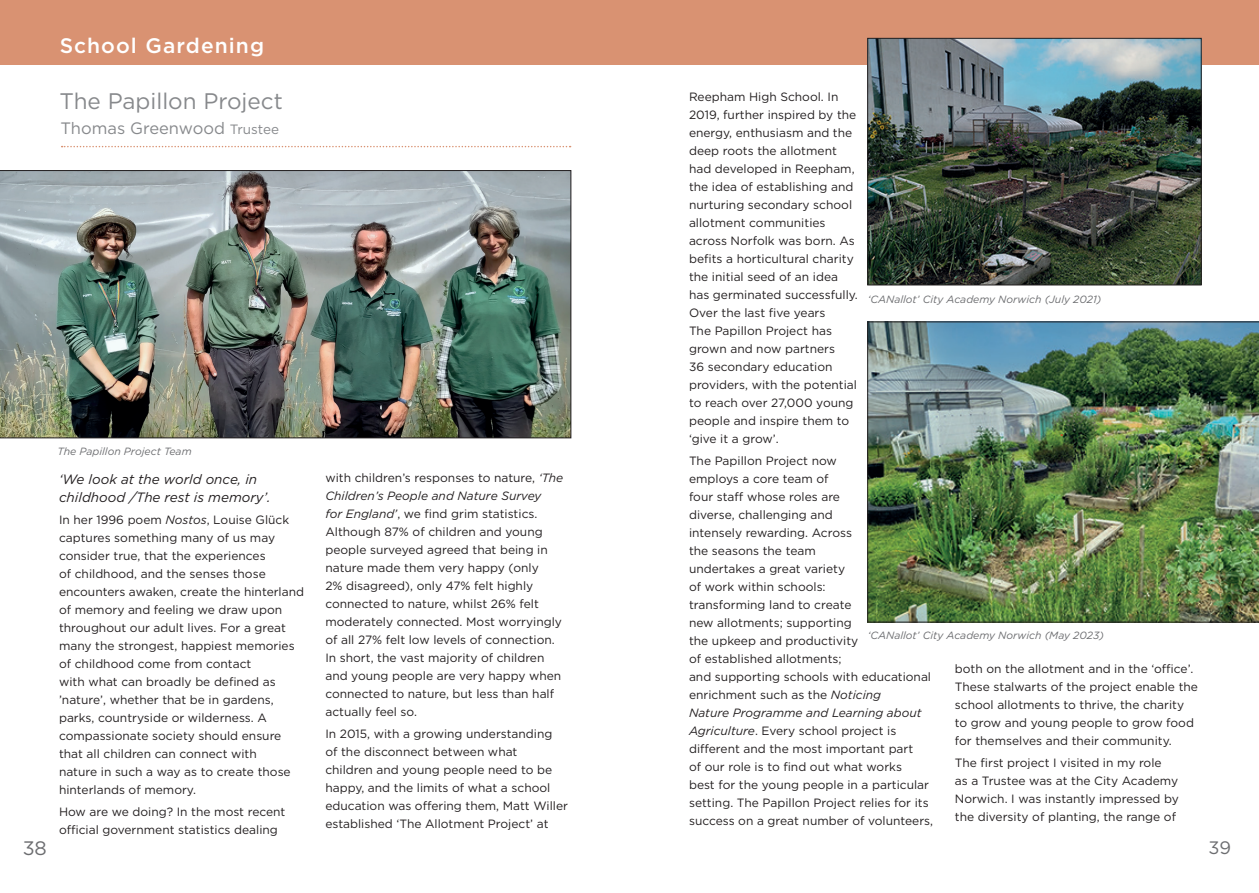
<style>
.page{position:relative;width:1259px;height:893px;background:#fff}
.page>*{position:absolute;margin:0;border:0;box-sizing:border-box;transform-origin:0 0}
.t1{font:22.5px "Gotham";color:#87898c}
.t2{font:500 21px "Gotham";letter-spacing:.05em;color:#fff}
.t3{font:19.5px "Gotham";color:#6c6d70}
.t4{font:18px "Gotham";color:#6c6d70}
.t5{font:16.5px "Gotham";color:#87898c}
.t6{font:italic 13.5px/18px "Gotham";color:#231f20}
.t7{font:12px/18px "Gotham";color:#231f20}
.t8{font:italic 10.5px "Gotham";color:#6c6d70}
.s1{font-size:13.5px}
.s2{font-style:italic}
</style>
<div class="page">
<div style="left:0;top:0;width:1259px;height:64px;background:#d99272"></div>
<svg style="left:62px;top:146px;width:508px;height:1px"></svg>
<img style="left:0;top:170px;width:571px;height:268px">
<img style="left:867px;top:322px;width:392px;height:300px">
<img style="left:869px;top:40px;width:330px;height:243px">
<div style="left:867px;top:38px;width:334px;height:247px;border:1px solid #231f20"></div>
<p class="t2" style="left:60px;top:32px;width:206px">School Gardening</p>
<p class="t1" style="left:60px;top:87px;width:225px">The Papillon Project</p>
<p class="t5" style="left:60px;top:118px;width:220px">Thomas Greenwood <span class="s1">Trustee</span></p>
<p class="t8" style="left:57px;top:445px;width:136px">The Papillon Project Team</p>
<p class="t6" style="left:59px;top:470px;width:213px">‘We look at the world once, in childhood /The rest is memory’.</p>
<p class="t7" style="left:59px;top:511px;width:247px">In her 1996 poem <span class="s2">Nostos</span>, Louise Glück captures something many of us may consider true, that the experiences<br>of childhood, and the senses those encounters awaken, create the hinterland of memory and feeling we draw upon throughout our adult lives. For a great many the strongest, happiest memories of childhood come from contact<br>with what can broadly be defined as ’nature’, whether that be in gardens, parks, countryside or wilderness. A compassionate society should ensure that all children can connect with<br>nature in such a way as to create those hinterlands of memory.</p>
<p class="t7" style="left:59px;top:803px;width:228px">How are we doing? In the most recent official government statistics dealing</p>
<p class="t7" style="left:325px;top:468px;width:239px">with children’s responses to nature, <span class="s2">‘The Children’s People and Nature Survey<br>for England’</span>, we find grim statistics.<br>Although 87% of children and young people surveyed agreed that being in nature made them very happy (only<br>2% disagreed), only 47% felt highly connected to nature, whilst 26% felt moderately connected. Most worryingly of all 27% felt low levels of connection.<br>In short, the vast majority of children and young people are very happy when connected to nature, but less than half actually feel so.</p>
<p class="t7" style="left:325px;top:724px;width:244px">In 2015, with a growing understanding<br>of the disconnect between what children and young people need to be happy, and the limits of what a school education was offering them, Matt Willer established ‘The Allotment Project’ at</p>
<p class="t7" style="left:689px;top:88px;width:170px">Reepham High School. In<br>2019, further inspired by the energy, enthusiasm and the deep roots the allotment had developed in Reepham, the idea of establishing and nurturing secondary school allotment communities across Norfolk was born. As befits a horticultural charity the initial seed of an idea has germinated successfully.<br>Over the last five years<br>The Papillon Project has grown and now partners<br>36 secondary education providers, with the potential to reach over 27,000 young people and inspire them to ‘give it a grow’.</p>
<p class="t7" style="left:689px;top:452px;width:246px">The Papillon Project now<br>employs a core team of<br>four staff whose roles are<br>diverse, challenging and<br>intensely rewarding. Across<br>the seasons the team<br>undertakes a great variety<br>of work within schools:<br>transforming land to create<br>new allotments; supporting<br>the upkeep and productivity<br>of established allotments;<br>and supporting schools with educational enrichment such as the <span class="s2">Noticing<br>Nature Programme and Learning about<br>Agriculture</span>. Every school project is different and the most important part<br>of our role is to find out what works<br>best for the young people in a particular setting. The Papillon Project relies for its success on a great number of volunteers,</p>
<p class="t8" style="left:867px;top:292px;width:235px">‘CANallot’ City Academy Norwich (July 2021)</p>
<p class="t8" style="left:867px;top:629px;width:238px">‘CANallot’ City Academy Norwich (May 2023)</p>
<p class="t7" style="left:955px;top:660px;width:245px">both on the allotment and in the ‘office’.<br>These stalwarts of the project enable the school allotments to thrive, the charity to grow and young people to grow food for themselves and their community.</p>
<p class="t7" style="left:955px;top:754px;width:225px">The first project I visited in my role<br>as a Trustee was at the City Academy Norwich. I was instantly impressed by the diversity of planting, the range of</p>
<h3 class="t3" style="left:23px;top:836px;width:26px">38</h3>
<h3 class="t4" style="left:1208px;top:836px;width:24px">39</h3>
</div>
